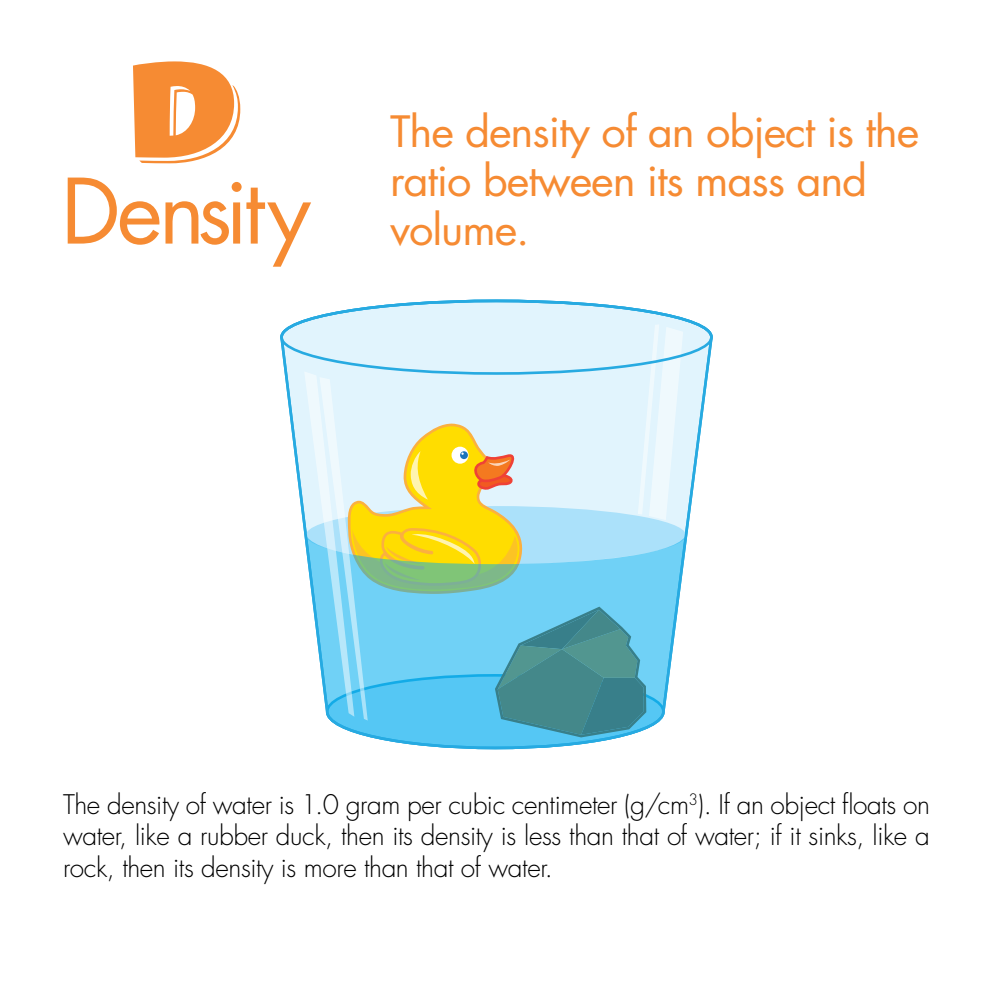
<style>
.page{position:relative;width:993px;height:993px;background:#fff}
.page>*{position:absolute;margin:0;border:0;box-sizing:border-box;transform-origin:0 0}
.t1{font:126px "Wigwag Deluxe";color:#f68b33}
.t2{font:87.5px "Futura";letter-spacing:-.045em;color:#f68b33}
.t3{font:42px/49px "Futura";letter-spacing:-.025em;color:#f68b33;scale:1.04 1}
.t4{font:300 26.25px/31.5px "Futura";letter-spacing:-.015em;color:#000;text-align:justify}
</style>
<div class="page">
<svg style="left:280px;top:302px;width:433px;height:448px"></svg>
<svg style="left:304px;top:324px;width:379px;height:413px;background:#aed9d6"></svg>
<div style="left:280px;top:299px;width:432px;height:75px;border:3px solid #27aae1;border-radius:50%"></div>
<h1 class="t1" style="left:129px;top:17px;width:116px">D</h1>
<h2 class="t2" style="left:61px;top:151px;width:251px">Density</h2>
<h3 class="t3" style="left:390px;top:106px;width:510px">The density of an object is the ratio between its mass and volume.</h3>
<p class="t4" style="left:63px;top:788px;width:868px">The density of water is 1.0 gram per cubic centimeter (g/cm<sup>3</sup>). If an object floats on water, like a rubber duck, then its density is less than that of water; if it sinks, like a rock, then its density is more than that of water.</p>
</div>
